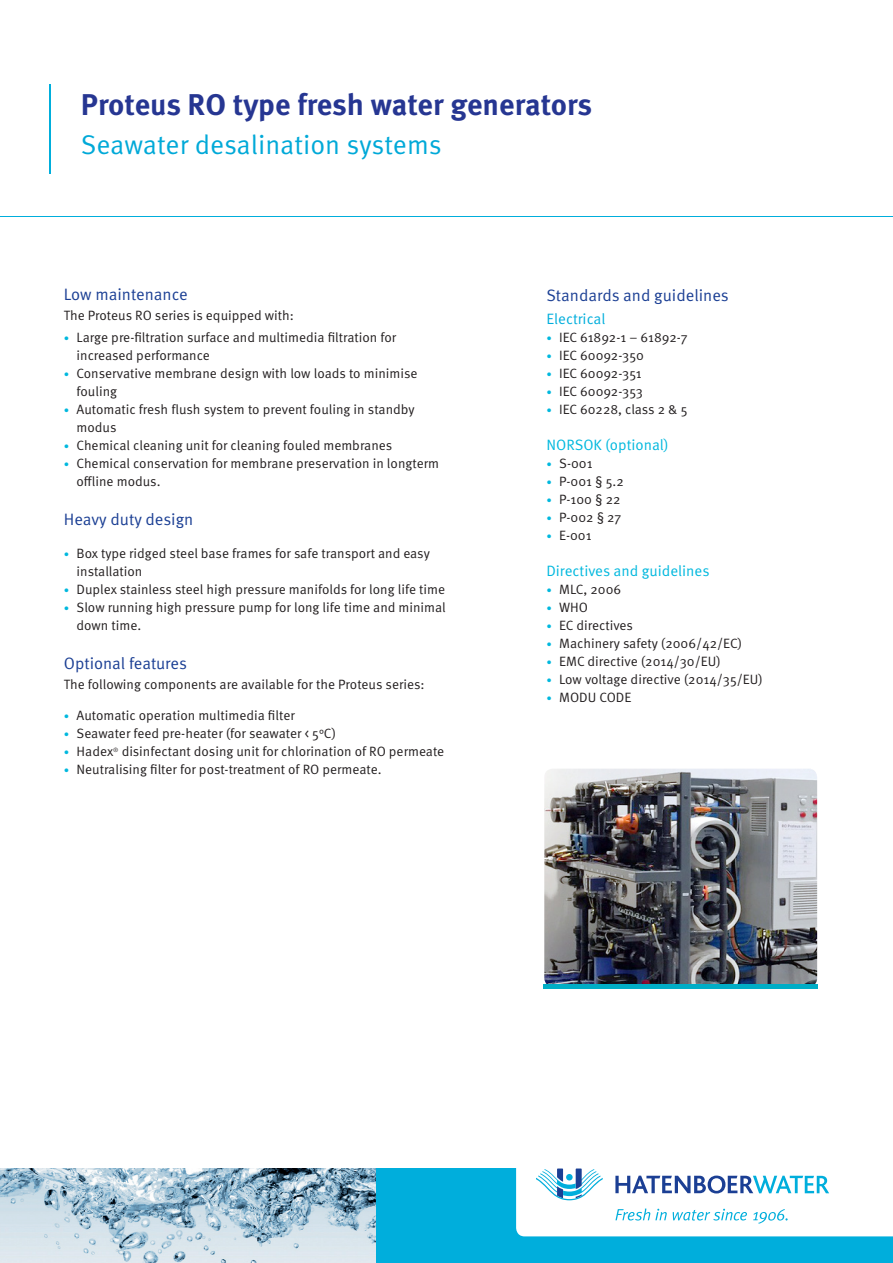
<style>
.page{position:relative;width:893px;height:1263px;background:#fff}
.page>*{position:absolute;margin:0;border:0;box-sizing:border-box;transform-origin:0 0}
.t1{font:700 30px "Meta OT";letter-spacing:-.005em;color:#263692}
.t2{font:27px "Meta OT Norm";color:#00a9d8}
.subkop{font:16.5px "Meta OT Norm";color:#1b3f94}
._2_subkop{font:15px "Meta OT Norm";color:#00b8de}
._2_subkop-2{font:15px "Meta OT Norm";color:#00aedc}
.t3{font:13.5px/18px "Meta OT Norm";color:#231f20}
.t4{font:6px "Meta OT Norm";color:#231f20}
.s1{font-size:10.5px;color:#00b8de}
.s2{font-size:12px}
</style>
<div class="page">
<img style="left:0;top:1168px;width:377px;height:95px">
<div style="left:377px;top:1168px;width:516px;height:95px;background:#00aedc"></div>
<svg style="left:516px;top:1168px;width:377px;height:68px;background:#e4f0f7"></svg>
<hr style="left:49px;top:84px;width:2px;height:90px;background:#00aedc">
<hr style="left:0;top:216px;width:893px;height:1px;background:#00aedc">
<img style="left:544px;top:769px;width:273px;height:215px">
<img style="left:544px;top:984px;width:273px;height:5px">
<p class="t1" style="left:81px;top:85px;width:513px">Proteus RO type fresh water generators</p>
<p class="t2" style="left:81px;top:128px;width:363px">Seawater desalination systems</p>
<p class="subkop" style="left:64px;top:285px;width:126px">Low maintenance</p>
<p class="t3" style="left:64px;top:306px;width:232px">The Proteus RO series is equipped with:</p>
<p class="t3" style="left:77px;top:328px;width:321px;text-indent:-13px"><span class="s1">•</span> Large pre-filtration surface and multimedia filtration for increased performance</p>
<p class="t3" style="left:77px;top:364px;width:343px;text-indent:-13px"><span class="s1">•</span> Conservative membrane design with low loads to minimise fouling</p>
<p class="t3" style="left:77px;top:400px;width:339px;text-indent:-13px"><span class="s1">•</span> Automatic fresh flush system to prevent fouling in standby modus</p>
<p class="t3" style="left:64px;top:436px;width:330px"><span class="s1">•</span> Chemical cleaning unit for cleaning fouled membranes</p>
<p class="t3" style="left:77px;top:454px;width:364px;text-indent:-13px"><span class="s1">•</span> Chemical conservation for membrane preservation in longterm offline modus.</p>
<p class="subkop" style="left:64px;top:509px;width:131px">Heavy duty design</p>
<p class="t3" style="left:77px;top:544px;width:355px;text-indent:-13px"><span class="s1">•</span> Box type ridged steel base frames for safe transport and easy installation</p>
<p class="t3" style="left:64px;top:580px;width:383px"><span class="s1">•</span> Duplex stainless steel high pressure manifolds for long life time</p>
<p class="t3" style="left:77px;top:598px;width:371px;text-indent:-13px"><span class="s1">•</span> Slow running high pressure pump for long life time and minimal down time.</p>
<p class="subkop" style="left:64px;top:653px;width:125px">Optional features</p>
<p class="t3" style="left:64px;top:675px;width:362px">The following components are available for the Proteus series:</p>
<p class="t3" style="left:64px;top:706px;width:232px"><span class="s1">•</span> Automatic operation multimedia filter</p>
<p class="t3" style="left:64px;top:724px;width:274px"><span class="s1">•</span> Seawater feed pre-heater (for seawater &lt; 5<span class="s2">°</span>C)</p>
<p class="t3" style="left:64px;top:742px;width:51px"><span class="s1">•</span> Hadex</p>
<p class="t4" style="left:113px;top:746px;width:7px">®</p>
<p class="t3" style="left:122px;top:742px;width:324px">disinfectant dosing unit for chlorination of RO permeate</p>
<p class="t3" style="left:64px;top:760px;width:319px"><span class="s1">•</span> Neutralising filter for post-treatment of RO permeate.</p>
<p class="subkop" style="left:546px;top:285px;width:184px">Standards and guidelines</p>
<p class="_2_subkop-2" style="left:546px;top:310px;width:61px">Electrical</p>
<p class="t3" style="left:546px;top:328px;width:143px"><span class="s1">•</span> IEC 61892-1 – 61892-7</p>
<p class="t3" style="left:546px;top:346px;width:99px"><span class="s1">•</span> IEC 60092-350</p>
<p class="t3" style="left:546px;top:364px;width:97px"><span class="s1">•</span> IEC 60092-351</p>
<p class="t3" style="left:546px;top:382px;width:98px"><span class="s1">•</span> IEC 60092-353</p>
<p class="t3" style="left:546px;top:400px;width:143px"><span class="s1">•</span> IEC 60228, class 2 &amp; 5</p>
<p class="_2_subkop" style="left:546px;top:436px;width:124px">NORSOK (optional)</p>
<p class="t3" style="left:546px;top:454px;width:48px"><span class="s1">•</span> S-001</p>
<p class="t3" style="left:546px;top:472px;width:79px"><span class="s1">•</span> P-001 § 5.2</p>
<p class="t3" style="left:546px;top:490px;width:76px"><span class="s1">•</span> P-100 § 22</p>
<p class="t3" style="left:546px;top:508px;width:76px"><span class="s1">•</span> P-002 § 27</p>
<p class="t3" style="left:546px;top:526px;width:47px"><span class="s1">•</span> E-001</p>
<p class="_2_subkop" style="left:546px;top:562px;width:165px">Directives and guidelines</p>
<p class="t3" style="left:546px;top:580px;width:76px"><span class="s1">•</span> MLC, 2006</p>
<p class="t3" style="left:546px;top:598px;width:43px"><span class="s1">•</span> WHO</p>
<p class="t3" style="left:546px;top:616px;width:88px"><span class="s1">•</span> EC directives</p>
<p class="t3" style="left:546px;top:634px;width:197px"><span class="s1">•</span> Machinery safety (2006/42/EC)</p>
<p class="t3" style="left:546px;top:652px;width:176px"><span class="s1">•</span> EMC directive (2014/30/EU)</p>
<p class="t3" style="left:546px;top:670px;width:218px"><span class="s1">•</span> Low voltage directive (2014/35/EU)</p>
<p class="t3" style="left:546px;top:688px;width:87px"><span class="s1">•</span> MODU CODE</p>
</div>
